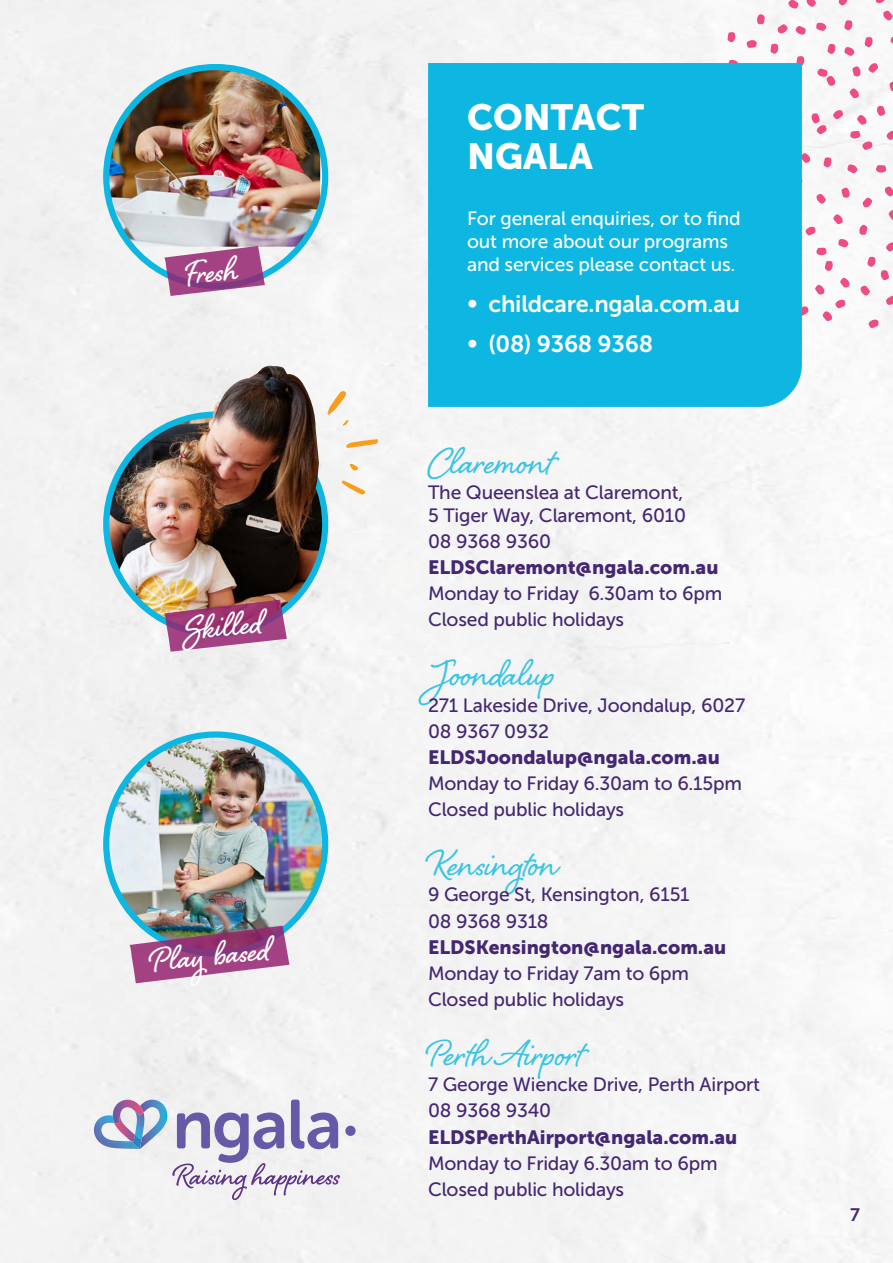
<style>
.page{position:relative;width:893px;height:1263px;background:#f4f4f4}
.page>*{position:absolute;margin:0;border:0;box-sizing:border-box;transform-origin:0 0}
.t1{font:46.95px "Shelby";color:#3ac4e4}
.t2{font:700 42.15px "Shelby";color:#fff}
.t3{font:36.3px/39.9px "Museo Sans 900";color:#fff}
.t4{font:23.55px "Museo Sans 700";letter-spacing:-.01em;color:#fff}
.t5{font:19.2px/26.1px "Museo Sans 500";letter-spacing:-.01em;color:#452673}
.t6{font:19.2px/26.1px "Museo Sans 500";letter-spacing:-.01em;color:#442772}
.t7{font:19.2px "Museo Sans 900";color:#452673}
.t8{font:19.2px/23.1px "Museo Sans 500";letter-spacing:-.01em;color:#fff}
.t9{font:19.2px "Museo Sans 900";color:#442772}
.t10{font:18px "Museo Sans 700";color:#442772}
</style>
<div class="page">
<svg style="left:778px;top:24px;width:10px;height:9px"></svg>
<svg style="left:796px;top:25px;width:10px;height:10px"></svg>
<svg style="left:796px;top:56px;width:8px;height:10px"></svg>
<svg style="left:770px;top:44px;width:8px;height:10px"></svg>
<svg style="left:727px;top:32px;width:8px;height:10px"></svg>
<svg style="left:728px;top:60px;width:11px;height:3px"></svg>
<svg style="left:886px;top:242px;width:7px;height:9px"></svg>
<svg style="left:877px;top:106px;width:8px;height:10px"></svg>
<svg style="left:886px;top:296px;width:7px;height:9px"></svg>
<svg style="left:868px;top:320px;width:11px;height:8px"></svg>
<svg style="left:860px;top:286px;width:10px;height:10px"></svg>
<svg style="left:823px;top:157px;width:8px;height:11px"></svg>
<svg style="left:876px;top:165px;width:10px;height:8px"></svg>
<svg style="left:841px;top:188px;width:9px;height:10px"></svg>
<svg style="left:847px;top:164px;width:10px;height:10px"></svg>
<svg style="left:886px;top:131px;width:7px;height:9px"></svg>
<svg style="left:838px;top:239px;width:10px;height:9px"></svg>
<svg style="left:833px;top:214px;width:10px;height:10px"></svg>
<svg style="left:802px;top:153px;width:8px;height:10px"></svg>
<svg style="left:757px;top:14px;width:8px;height:10px"></svg>
<svg style="left:805px;top:227px;width:11px;height:8px"></svg>
<svg style="left:885px;top:186px;width:8px;height:10px"></svg>
<svg style="left:816px;top:194px;width:10px;height:10px"></svg>
<svg style="left:859px;top:225px;width:9px;height:10px"></svg>
<svg style="left:862px;top:198px;width:10px;height:10px"></svg>
<svg style="left:867px;top:257px;width:22px;height:23px"></svg>
<svg style="left:889px;top:210px;width:4px;height:10px"></svg>
<svg style="left:806px;top:0;width:10px;height:7px"></svg>
<svg style="left:890px;top:37px;width:3px;height:6px"></svg>
<svg style="left:868px;top:63px;width:10px;height:10px"></svg>
<svg style="left:788px;top:0;width:10px;height:9px"></svg>
<svg style="left:838px;top:0;width:10px;height:6px"></svg>
<svg style="left:816px;top:23px;width:10px;height:9px"></svg>
<svg style="left:747px;top:40px;width:10px;height:8px"></svg>
<svg style="left:875px;top:0;width:11px;height:3px"></svg>
<svg style="left:883px;top:11px;width:10px;height:10px"></svg>
<svg style="left:827px;top:44px;width:8px;height:10px"></svg>
<svg style="left:864px;top:37px;width:9px;height:10px"></svg>
<svg style="left:852px;top:66px;width:9px;height:11px"></svg>
<svg style="left:889px;top:82px;width:4px;height:9px"></svg>
<svg style="left:844px;top:47px;width:10px;height:9px"></svg>
<svg style="left:844px;top:20px;width:8px;height:10px"></svg>
<svg style="left:811px;top:113px;width:16px;height:21px"></svg>
<svg style="left:850px;top:131px;width:22px;height:19px"></svg>
<svg style="left:817px;top:68px;width:18px;height:18px"></svg>
<svg style="left:833px;top:110px;width:10px;height:9px"></svg>
<svg style="left:857px;top:115px;width:10px;height:10px"></svg>
<svg style="left:850px;top:88px;width:9px;height:10px"></svg>
<svg style="left:802px;top:306px;width:6px;height:9px"></svg>
<svg style="left:824px;top:261px;width:9px;height:10px"></svg>
<svg style="left:816px;top:247px;width:10px;height:8px"></svg>
<svg style="left:815px;top:278px;width:35px;height:43px"></svg>
<img style="left:106px;top:67px;width:214px;height:180px">
<div style="left:103px;top:64px;width:225px;height:225px;border:6px solid #0db7e1;border-radius:50%"></div>
<svg style="left:164px;top:246px;width:101px;height:50px"></svg>
<svg style="left:346px;top:439px;width:32px;height:9px"></svg>
<svg style="left:342px;top:481px;width:24px;height:14px"></svg>
<svg style="left:350px;top:463px;width:9px;height:8px"></svg>
<svg style="left:327px;top:391px;width:22px;height:35px"></svg>
<img style="left:106px;top:415px;width:219px;height:219px;border-radius:109px">
<img style="left:197px;top:365px;width:122px;height:198px">
<img style="left:164px;top:600px;width:123px;height:52px">
<img style="left:106px;top:734px;width:219px;height:219px;border-radius:109px">
<div style="left:103px;top:731px;width:225px;height:225px;border:6px solid #0db7e1;border-radius:50%"></div>
<svg style="left:129px;top:926px;width:160px;height:57px"></svg>
<div style="left:345px;top:1126px;width:11px;height:10px;background:#6659a7;border-radius:50%"></div>
<img style="left:143px;top:1100px;width:24px;height:49px">
<img style="left:113px;top:1100px;width:30px;height:9px">
<img style="left:94px;top:1109px;width:50px;height:40px">
<img style="left:131px;top:1135px;width:11px;height:14px">
<svg style="left:172px;top:1099px;width:168px;height:101px"></svg>
<div style="left:428px;top:63px;width:374px;height:344px;background:#0db7e1"></div>
<h2 class="t2" style="left:183px;top:245px;width:53px;rotate:-6deg">Fresh</h2>
<h2 class="t2" style="left:183px;top:600px;width:78px;rotate:-6deg">Skilled</h2>
<h2 class="t2" style="left:148px;top:932px;width:120px;rotate:-6deg">Play based</h2>
<h3 class="t3" style="left:467px;top:97px;width:179px">CONTACT<br>NGALA</h3>
<p class="t8" style="left:467px;top:207px;width:275px">For general enquiries, or to find out more about our programs and services please contact us.</p>
<p class="t4" style="left:467px;top:291px;width:274px">• childcare.ngala.com.au</p>
<p class="t4" style="left:467px;top:331px;width:187px">• (08) 9368 9368</p>
<h1 class="t1" style="left:428px;top:429px;width:126px">Claremont</h1>
<p class="t5" style="left:428px;top:480px;width:259px;line-height:23.1px">The Queenslea at Claremont,<br>5 Tiger Way, Claremont, 6010</p>
<p class="t5" style="left:428px;top:528px;width:124px">08 9368 9360</p>
<p class="t7" style="left:428px;top:556px;width:292px">ELDSClaremont@ngala.com.au</p>
<p class="t6" style="left:428px;top:580px;width:296px">Monday to Friday 6.30am to 6pm<br>Closed public holidays</p>
<h1 class="t1" style="left:428px;top:642px;width:128px">Joondalup</h1>
<p class="t6" style="left:428px;top:692px;width:319px">271 Lakeside Drive, Joondalup, 6027<br>08 9367 0932</p>
<p class="t9" style="left:428px;top:746px;width:293px">ELDSJoondalup@ngala.com.au</p>
<p class="t6" style="left:428px;top:770px;width:315px">Monday to Friday 6.30am to 6.15pm<br>Closed public holidays</p>
<h1 class="t1" style="left:428px;top:832px;width:131px">Kensington</h1>
<p class="t5" style="left:428px;top:882px;width:263px">9 George St, Kensington, 6151<br>08 9368 9318</p>
<p class="t7" style="left:428px;top:936px;width:300px">ELDSKensington@ngala.com.au</p>
<p class="t5" style="left:428px;top:960px;width:263px">Monday to Friday 7am to 6pm<br>Closed public holidays</p>
<h1 class="t1" style="left:428px;top:1021px;width:156px">Perth Airport</h1>
<p class="t5" style="left:428px;top:1072px;width:334px">7 George Wiencke Drive, Perth Airport<br>08 9368 9340</p>
<p class="t7" style="left:428px;top:1126px;width:311px">ELDSPerthAirport@ngala.com.au</p>
<p class="t5" style="left:428px;top:1150px;width:291px">Monday to Friday 6.30am to 6pm<br>Closed public holidays</p>
<p class="t10" style="left:850px;top:1204px;width:11px">7</p>
</div>
